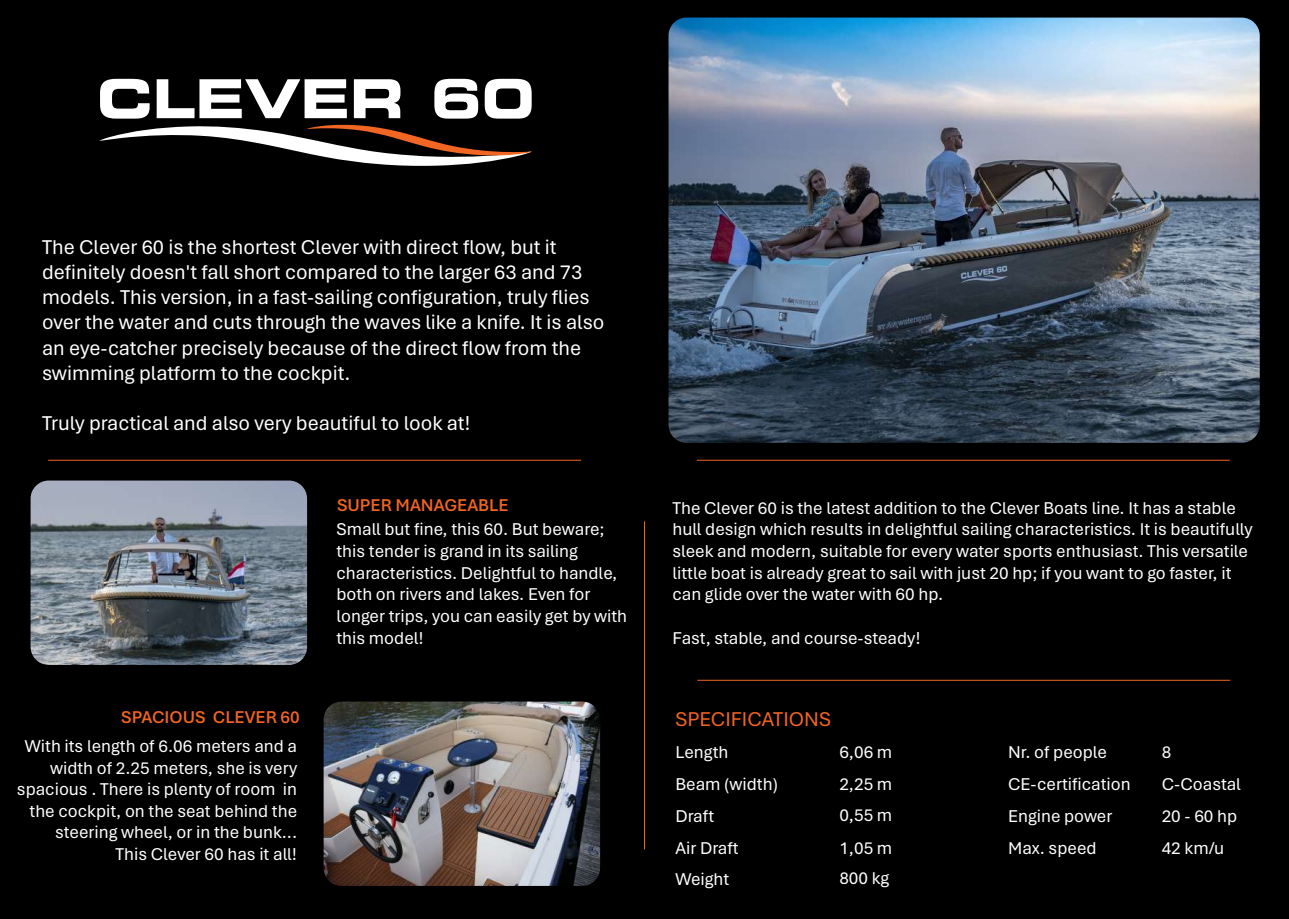
<style>
.page{position:relative;width:1289px;height:919px;background:#fff}
.page>*{position:absolute;margin:0;border:0;box-sizing:border-box;transform-origin:0 0}
.t1{font:53.7px "Eurostile Bold Extended Two";color:#fff}
.t2{font:21px/25.2px "Aptos";color:#fff}
.t3{font:21px "Aptos";color:#f36421}
.t4{font:18px/21.6px "Aptos";color:#fff}
.t5{font:600 18px "Aptos";color:#f36421}
</style>
<div class="page">
<div style="left:0;top:0;width:1288px;height:918px;background:#000001"></div>
<svg style="left:99px;top:124px;width:433px;height:42px"></svg>
<hr style="left:644px;top:521px;width:1px;height:328px;background:#f36421">
<hr style="left:48px;top:460px;width:533px;height:1px;background:#f36421">
<hr style="left:697px;top:680px;width:533px;height:1px;background:#f36421">
<hr style="left:697px;top:460px;width:532px;height:1px;background:#f36421">
<img style="left:668px;top:18px;width:591px;height:425px">
<svg style="left:770px;top:257px;width:63px;height:9px"></svg>
<img style="left:31px;top:480px;width:276px;height:185px">
<img style="left:323px;top:701px;width:277px;height:184px">
<h1 class="t1" style="left:97px;top:61px;width:438px">CLEVER 60</h1>
<p class="t2" style="left:42px;top:233px;width:564px">The Clever 60 is the shortest Clever with direct flow, but it definitely doesn't fall short compared to the larger 63 and 73 models. This version, in a fast-sailing configuration, truly flies over the water and cuts through the waves like a knife. It is also an eye-catcher precisely because of the direct flow from the swimming platform to the cockpit.</p>
<p class="t2" style="left:42px;top:410px;width:430px">Truly practical and also very beautiful to look at!</p>
<p class="t5" style="left:337px;top:492px;width:173px">SUPER MANAGEABLE</p>
<p class="t5" style="left:121px;top:705px;width:180px">SPACIOUS CLEVER 60</p>
<p class="t4" style="left:17px;top:734px;width:282px;text-align:right">With its length of 6.06 meters and a width of 2.25 meters, she is very spacious . There is plenty of room in the cockpit, on the seat behind the steering wheel, or in the bunk...<br>This Clever 60 has it all!</p>
<p class="t4" style="left:336px;top:518px;width:292px">Small but fine, this 60. But beware; this tender is grand in its sailing characteristics. Delightful to handle, both on rivers and lakes. Even for longer trips, you can easily get by with this model!</p>
<p class="t4" style="left:672px;top:496px;width:581px">The Clever 60 is the latest addition to the Clever Boats line. It has a stable hull design which results in delightful sailing characteristics. It is beautifully sleek and modern, suitable for every water sports enthusiast. This versatile little boat is already great to sail with just 20 hp; if you want to go faster, it can glide over the water with 60 hp.</p>
<p class="t4" style="left:672px;top:626px;width:250px">Fast, stable, and course-steady!</p>
<p class="t3" style="left:675px;top:704px;width:157px">SPECIFICATIONS</p>
<p class="t4" style="left:675px;top:735px;width:104px;line-height:32px">Length<br>Beam (width)<br>Draft<br>Air Draft</p>
<p class="t4" style="left:675px;top:867px;width:55px">Weight</p>
<p class="t4" style="left:839px;top:735px;width:54px;line-height:32px;text-align:justify">6,06 m 2,25 m 0,55 m 1,05 m</p>
<p class="t4" style="left:839px;top:866px;width:51px">800 kg</p>
<p class="t4" style="left:1008px;top:735px;width:124px;line-height:31.8px">Nr. of people<br>CE-certification<br>Engine power<br>Max. speed</p>
<p class="t4" style="left:1161px;top:735px;width:81px;line-height:31.8px">8<br>C-Coastal<br>20 - 60 hp<br>42 km/u</p>
</div>
